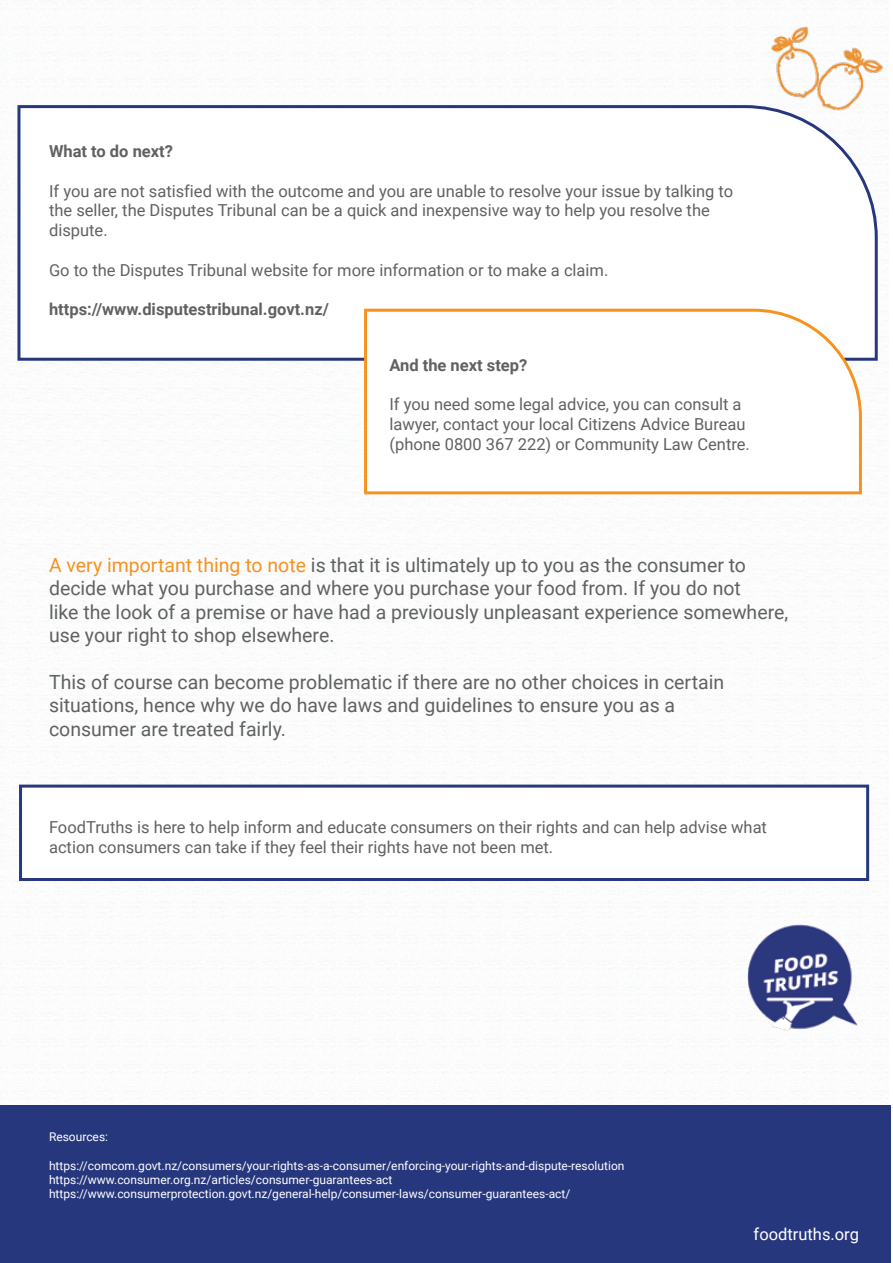
<style>
.page{position:relative;width:893px;height:1263px;background:#fff}
.page>*{position:absolute;margin:0;border:0;box-sizing:border-box;transform-origin:0 0}
.t1{font:19.5px/23.4px "Roboto";color:#606161}
.t2{font:16.5px/19.8px "Roboto";color:#606161}
.t3{font:700 16.5px "Roboto";color:#606161}
.t4{font:16.5px "Roboto";color:#fff}
.t5{font:12px/14.4px "Roboto";color:#fff}
.s1{color:#f59222}
</style>
<div class="page">
<div style="left:19px;top:784px;width:850px;height:97px;background:#fff;border:3px solid #28387d"></div>
<img style="left:0;top:107px;width:22px;height:857px">
<div style="left:0;top:1105px;width:891px;height:158px;background:#27377d"></div>
<svg style="left:16px;top:105px;width:862px;height:257px"></svg>
<svg style="left:363px;top:307px;width:500px;height:188px"></svg>
<img style="left:764px;top:8px;width:124px;height:155px">
<img style="left:717px;top:8px;width:156px;height:143px">
<img style="left:747px;top:924px;width:110px;height:107px">
<p class="t3" style="left:49px;top:140px;width:126px">What to do next?</p>
<p class="t2" style="left:49px;top:180px;width:686px">If you are not satisfied with the outcome and you are unable to resolve your issue by talking to the seller, the Disputes Tribunal can be a quick and inexpensive way to help you resolve the dispute.</p>
<p class="t2" style="left:49px;top:259px;width:561px">Go to the Disputes Tribunal website for more information or to make a claim.</p>
<p class="t3" style="left:49px;top:298px;width:281px">https://www.disputestribunal.govt.nz/</p>
<p class="t3" style="left:389px;top:353px;width:139px">And the next step?</p>
<p class="t2" style="left:389px;top:394px;width:362px">If you need some legal advice, you can consult a lawyer, contact your local Citizens Advice Bureau (phone 0800 367 222) or Community Law Centre.</p>
<p class="t1" style="left:49px;top:552px;width:741px"><span class="s1">A very important thing to note</span> is that it is ultimately up to you as the consumer to decide what you purchase and where you purchase your food from. If you do not<br>like the look of a premise or have had a previously unpleasant experience somewhere, use your right to shop elsewhere.</p>
<p class="t1" style="left:49px;top:669px;width:677px">This of course can become problematic if there are no other choices in certain situations, hence why we do have laws and guidelines to ensure you as a consumer are treated fairly.</p>
<p class="t2" style="left:49px;top:816px;width:719px">FoodTruths is here to help inform and educate consumers on their rights and can help advise what action consumers can take if they feel their rights have not been met.</p>
<p class="t5" style="left:49px;top:1129px;width:61px">Resources:</p>
<p class="t5" style="left:49px;top:1158px;width:577px">https://comcom.govt.nz/consumers/your-rights-as-a-consumer/enforcing-your-rights-and-dispute-resolution https://www.consumer.org.nz/articles/consumer-guarantees-act https://www.consumerprotection.govt.nz/general-help/consumer-laws/consumer-guarantees-act/</p>
<p class="t4" style="left:754px;top:1222px;width:107px">foodtruths.org</p>
</div>
